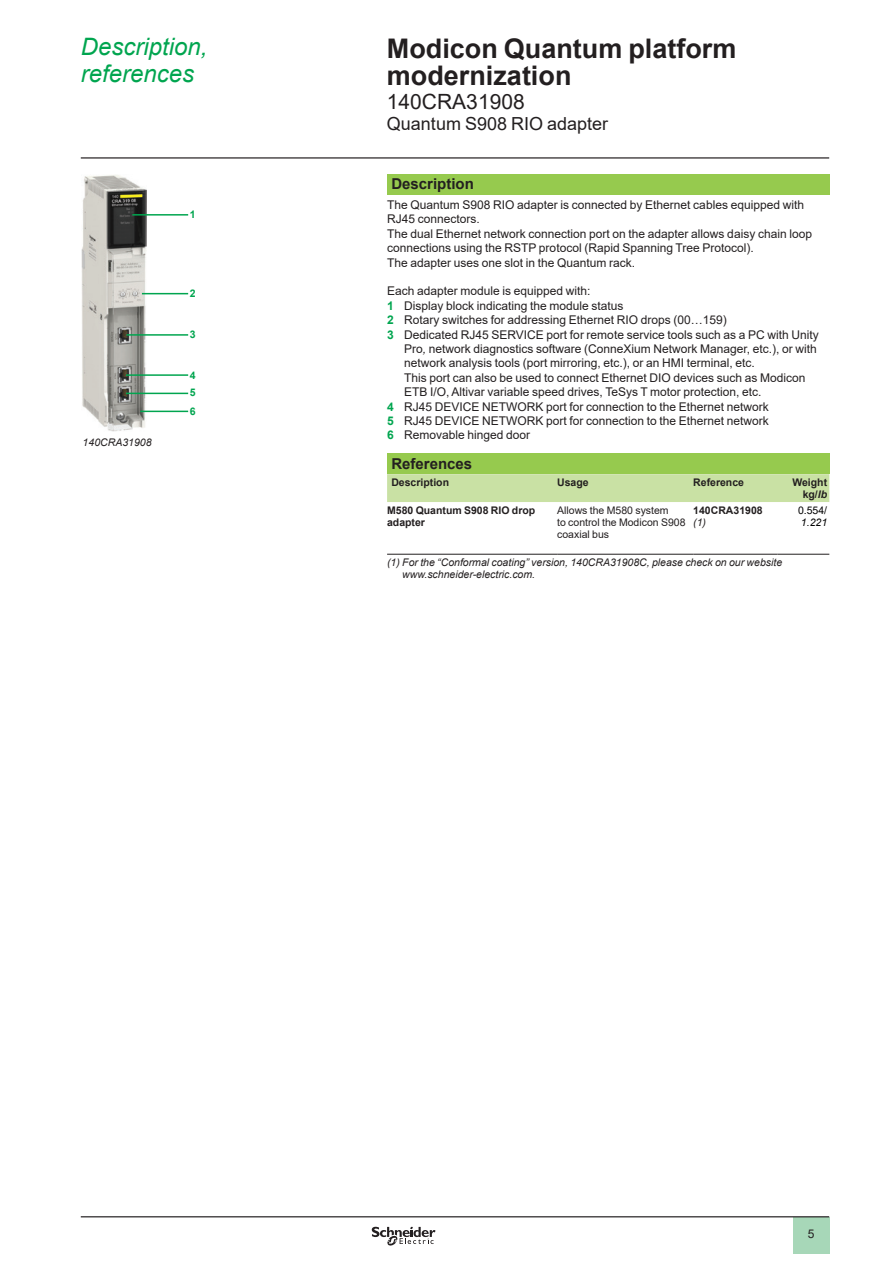
<style>
.page{position:relative;width:893px;height:1263px;background:#fff}
.page>*{position:absolute;margin:0;border:0;box-sizing:border-box;transform-origin:0 0}
._0_TitleLev1{font:700 27px/27px "Arial";color:#231f20}
._0_TopicFwd{font:italic 24px/27px "Arial";color:#00a54f}
._0_TitleLev2Fwd{font:21px "Arial";color:#231f20}
._0_TitleLev3Fwd{font:18px "Arial";color:#231f20}
._1_Section_3__10{font:700 15px "Arial";color:#231f20}
._2_Text__8{font:12px/14.4px "Arial";color:#231f20}
._1_Text__8{font:12px/14.4px "Arial";color:#231f20}
._1_Legend___Nota__7{font:italic 10.5px/12px "Arial";color:#231f20}
._1_Text__7{font:10.5px/12px "Arial";color:#231f20}
._1_Text__7-2{font:700 10.5px/12px "Arial";color:#231f20}
._1_Section_5__7{font:700 10.5px "Arial";color:#231f20}
.Cell_ReferenceProduc{font:700 10.5px/12px "Arial";color:#231f20}
._1_Section_5__7__Rig{font:700 10.5px/12px "Arial";color:#231f20;text-align:right}
._1_Text__7__Right{font:10.5px/12px "Arial";color:#000}
._1_Legend___Nota__7-2{font:700 10.5px/17.5px "Arial";color:#00a54f}
.s1{font-weight:700;color:#00a54f}
.s2{font-style:italic}
.s3{font-weight:400;font-style:italic}
</style>
<div class="page">
<hr style="left:81px;top:157px;width:748px;height:2px;background:#231f20">
<div style="left:793px;top:1217px;width:36px;height:37px;background:#a7d7b8"></div>
<hr style="left:81px;top:1216px;width:748px;height:1px;background:#231f20">
<svg style="left:372px;top:1226px;width:63px;height:20px"></svg>
<div style="left:387px;top:174px;width:442px;height:21px;background:#96ca4e"></div>
<div style="left:387px;top:454px;width:442px;height:20px;background:#96ca4e"></div>
<svg style="left:387px;top:474px;width:442px;height:80px"></svg>
<hr style="left:387px;top:554px;width:170px;height:1px;background:#231f20">
<hr style="left:557px;top:554px;width:136px;height:1px;background:#231f20">
<hr style="left:693px;top:554px;width:84px;height:1px;background:#231f20">
<hr style="left:777px;top:554px;width:52px;height:1px;background:#231f20">
<img style="left:81px;top:175px;width:66px;height:257px">
<hr style="left:127px;top:334px;width:61px;height:2px;background:#00a54f">
<hr style="left:142px;top:293px;width:46px;height:1px;background:#00a54f">
<hr style="left:126px;top:374px;width:62px;height:2px;background:#00a54f">
<hr style="left:126px;top:393px;width:62px;height:1px;background:#00a54f">
<hr style="left:140px;top:411px;width:48px;height:1px;background:#00a54f">
<hr style="left:132px;top:214px;width:56px;height:2px;background:#00a54f">
<p class="_0_TopicFwd" style="left:81px;top:34px;width:128px">Description, references</p>
<p class="_1_Legend___Nota__7-2" style="left:190px;top:205px;width:7px">1</p>
<p class="_1_Legend___Nota__7-2" style="left:190px;top:284px;width:7px">2</p>
<p class="_1_Legend___Nota__7-2" style="left:190px;top:326px;width:7px">3</p>
<p class="_1_Legend___Nota__7" style="left:83px;top:436px;width:70px">140CRA31908</p>
<p class="_1_Legend___Nota__7-2" style="left:190px;top:367px;width:7px">4<br>5</p>
<p class="_1_Legend___Nota__7-2" style="left:190px;top:403px;width:7px">6</p>
<p class="_0_TitleLev1" style="left:387px;top:35px;width:351px">Modicon Quantum platform modernization</p>
<p class="_0_TitleLev2Fwd" style="left:387px;top:87px;width:139px">140CRA31908</p>
<p class="_0_TitleLev3Fwd" style="left:387px;top:111px;width:223px">Quantum S908 RIO adapter</p>
<p class="_1_Section_3__10" style="left:391px;top:173px;width:84px">Description</p>
<p class="_1_Text__8" style="left:387px;top:197px;width:418px">The Quantum S908 RIO adapter is connected by Ethernet cables equipped with<br>RJ45 connectors.</p>
<p class="_2_Text__8" style="left:387px;top:226px;width:426px">The dual Ethernet network connection port on the adapter allows daisy chain loop connections using the RSTP protocol (Rapid Spanning Tree Protocol).</p>
<p class="_2_Text__8" style="left:387px;top:255px;width:250px">The adapter uses one slot in the Quantum rack.</p>
<p class="_2_Text__8" style="left:387px;top:284px;width:205px">Each adapter module is equipped with:</p>
<p class="_2_Text__8" style="left:387px;top:298px;width:238px"><span class="s1">1</span> Display block indicating the module status</p>
<p class="_2_Text__8" style="left:387px;top:313px;width:341px"><span class="s1">2</span> Rotary switches for addressing Ethernet RIO drops (00…159)</p>
<p class="_2_Text__8" style="left:404px;top:327px;width:416px;text-indent:-17px"><span class="s1">3</span> Dedicated RJ45 SERVICE port for remote service tools such as a PC with Unity Pro<span class="s2">,</span> network diagnostics software (ConneXium Network Manager, etc.), or with network analysis tools (port mirroring, etc.), or an HMI terminal, etc.<br>This port can also be used to connect Ethernet DIO devices such as Modicon ETB I/O, Altivar variable speed drives, TeSys T motor protection, etc.</p>
<p class="_2_Text__8" style="left:387px;top:399px;width:383px"><span class="s1">4</span> RJ45 DEVICE NETWORK port for connection to the Ethernet network</p>
<p class="_2_Text__8" style="left:387px;top:413px;width:383px"><span class="s1">5</span> RJ45 DEVICE NETWORK port for connection to the Ethernet network</p>
<p class="_2_Text__8" style="left:387px;top:428px;width:145px"><span class="s1">6</span> Removable hinged door</p>
<p class="_1_Section_3__10" style="left:391px;top:453px;width:82px">References</p>
<p class="_1_Section_5__7" style="left:391px;top:475px;width:59px">Description</p>
<p class="_1_Section_5__7" style="left:557px;top:475px;width:33px">Usage</p>
<p class="_1_Section_5__7" style="left:693px;top:475px;width:52px">Reference</p>
<p class="_1_Section_5__7__Rig" style="left:792px;top:476px;width:36px">Weight kg/<span class="s2">lb</span></p>
<p class="_1_Text__7-2" style="left:387px;top:504px;width:150px">M580 Quantum S908 RIO drop adapter</p>
<p class="_1_Text__7" style="left:557px;top:504px;width:130px">Allows the M580 system<br>to control the Modicon S908 coaxial bus</p>
<p class="Cell_ReferenceProduc" style="left:693px;top:504px;width:71px">140CRA31908 <span class="s3">(1)</span></p>
<p class="_1_Text__7__Right" style="left:798px;top:504px;width:31px">0.554/<br><span class="s2">1.221</span></p>
<p class="_1_Legend___Nota__7" style="left:402px;top:556px;width:381px;text-indent:-15px">(1) For the “Conformal coating” version, 140CRA31908C, please check on our website www.schneider-electric.com.</p>
<p class="_2_Text__8" style="left:808px;top:1226px;width:8px">5</p>
</div>
